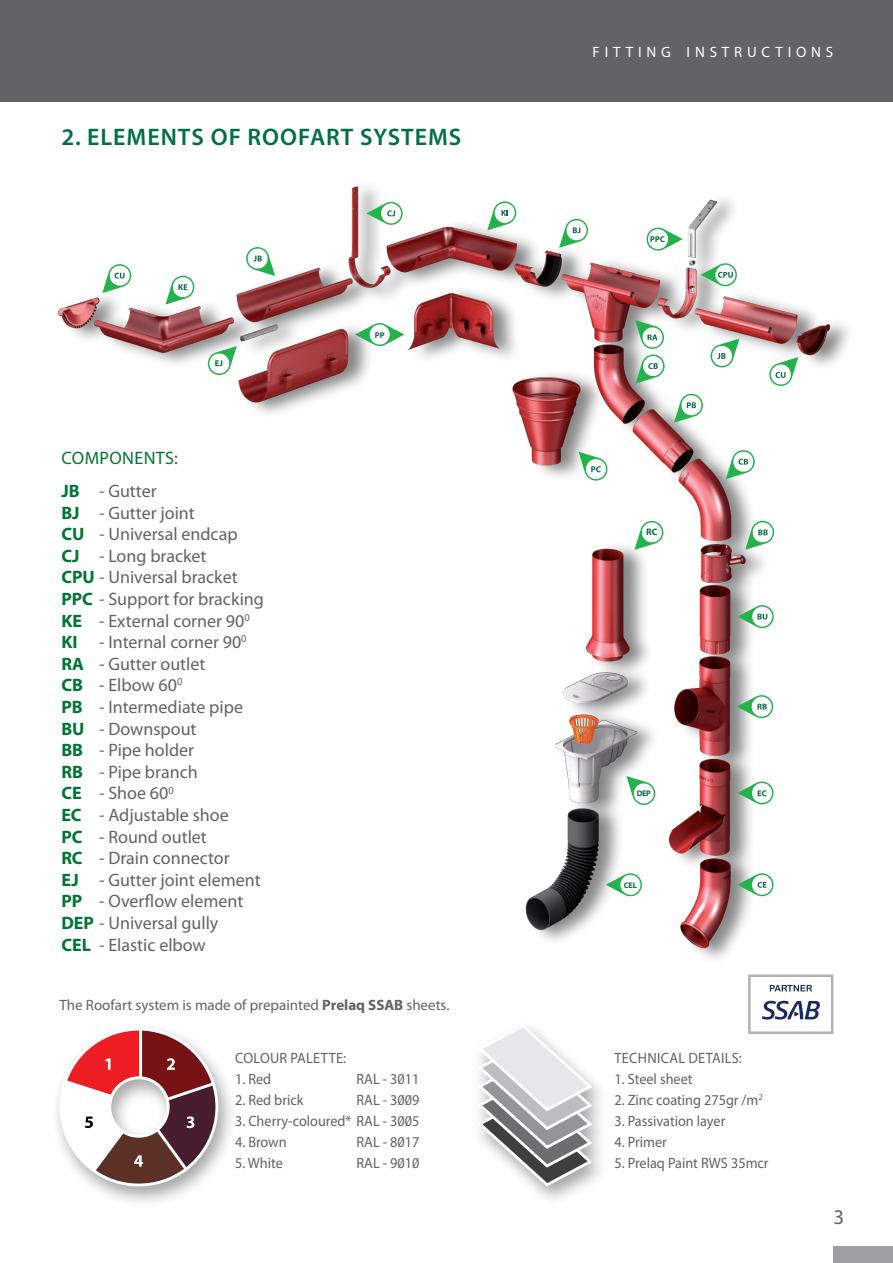
<style>
.page{position:relative;width:893px;height:1263px;background:#fff}
.page>*{position:absolute;margin:0;border:0;box-sizing:border-box;transform-origin:0 0}
.t1{font:600 24px "Myriad Pro";letter-spacing:.04em;color:#016f45}
.t2{font:21px "Myriad Pro";color:#636366}
.t3{font:18px/21.6px "Myriad Pro";color:#636366}
.t4{font:18px/32.7px "Myriad Pro";letter-spacing:.02em;color:#007534}
.t5{font:15px "Myriad Pro";color:#636366;scale:.95 1}
.t6{font:15px "Myriad Pro";color:#636366}
.t7{font:15px "Myriad Pro";letter-spacing:.02em;color:#636366;scale:.95 1}
.t8{font:15px "Myriad Pro";letter-spacing:.32em;color:#fff}
.t9{font:700 9.45px "Myriad Pro";color:#0b6b43}
.t10{font:700 8.4px "Myriad Pro";color:#0b6b43}
.t11{font:700 8.1px "Myriad Pro";letter-spacing:-.02em;color:#0b6b43}
.s1{font-weight:700}
.s2{color:#636366}
.s3{font-weight:700;color:#007534}
</style>
<div class="page">
<img style="left:58px;top:186px;width:791px;height:793px">
<svg style="left:165px;top:276px;width:29px;height:29px"></svg>
<svg style="left:102px;top:264px;width:29px;height:29px"></svg>
<svg style="left:208px;top:346px;width:29px;height:29px"></svg>
<svg style="left:246px;top:247px;width:29px;height:29px"></svg>
<svg style="left:366px;top:201px;width:38px;height:25px"></svg>
<svg style="left:487px;top:201px;width:29px;height:29px"></svg>
<svg style="left:559px;top:219px;width:29px;height:29px"></svg>
<svg style="left:645px;top:227px;width:38px;height:25px"></svg>
<svg style="left:701px;top:262px;width:37px;height:25px"></svg>
<svg style="left:355px;top:323px;width:49px;height:23px"></svg>
<div style="left:370px;top:324px;width:20px;height:21px;background:#fff;border-radius:50%"></div>
<svg style="left:578px;top:452px;width:29px;height:29px"></svg>
<svg style="left:635px;top:320px;width:29px;height:29px"></svg>
<svg style="left:636px;top:355px;width:29px;height:28px"></svg>
<svg style="left:674px;top:394px;width:29px;height:29px"></svg>
<svg style="left:710px;top:338px;width:29px;height:29px"></svg>
<svg style="left:769px;top:357px;width:29px;height:29px"></svg>
<svg style="left:726px;top:450px;width:29px;height:29px"></svg>
<svg style="left:634px;top:521px;width:29px;height:29px"></svg>
<svg style="left:745px;top:521px;width:29px;height:29px"></svg>
<svg style="left:738px;top:604px;width:37px;height:25px"></svg>
<svg style="left:737px;top:694px;width:37px;height:25px"></svg>
<svg style="left:737px;top:780px;width:38px;height:25px"></svg>
<svg style="left:737px;top:872px;width:38px;height:25px"></svg>
<svg style="left:626px;top:776px;width:29px;height:29px"></svg>
<svg style="left:606px;top:872px;width:37px;height:25px"></svg>
<div style="left:620px;top:875px;width:20px;height:20px;background:#fff;border-radius:50%"></div>
<div style="left:470px;top:1019px;width:139px;height:188px;background:#231f20;opacity:.4"></div>
<svg style="left:475px;top:1022px;width:119px;height:166px"></svg>
<div style="left:50px;top:1022px;width:187px;height:187px;background:#231f20;opacity:.4"></div>
<svg style="left:58px;top:1026px;width:162px;height:162px"></svg>
<svg style="left:748px;top:974px;width:85px;height:60px"></svg>
<div style="left:0;top:0;width:893px;height:102px;background:#636366"></div>
<div style="left:833px;top:1246px;width:60px;height:17px;background:#9d9fa2"></div>
<h1 class="t1" style="left:61px;top:122px;width:401px">2. ELEMENTS OF ROOFART SYSTEMS</h1>
<p class="t10" style="left:215px;top:358px;width:10px">EJ</p>
<p class="t4" style="left:61px;top:442px;width:118px">Components:<br><span class="s1">JB</span> <span class="s2">- Gutter</span></p>
<p class="t3" style="left:61px;top:501px;width:204px"><span class="s3">BJ</span> - Gutter joint<br><span class="s3">CU</span> - Universal endcap<br><span class="s3">CJ</span> - Long bracket<br><span class="s3">CPU</span> - Universal bracket<br><span class="s3">PPC</span> - Support for bracking<br><span class="s3">KE</span> - External corner 90<sup>0<br></sup><span class="s3">KI</span> - I nternal corner 90<sup>0<br></sup><span class="s3">RA</span></p>
<p class="t3" style="left:61px;top:653px;width:201px;text-indent:38px">- Gutter outlet<br><span class="s3">CB</span> - Elbow 60<sup>0<br></sup><span class="s3">PB</span> - I ntermediate pipe<br><span class="s3">BU</span> - Downspout<br><span class="s3">BB</span> - Pipe holder<br><span class="s3">RB</span> - Pipe branch<br><span class="s3">CE</span> - Shoe 60<sup>0<br></sup><span class="s3">EC</span> - Adjustable shoe<br><span class="s3">PC</span> - Round outlet<br><span class="s3">RC</span> - Drain connector<br><span class="s3">EJ</span> - Gutter joint element<br><span class="s3">PP</span> - Overflow element<br><span class="s3">DEP</span> - Universal gully<br><span class="s3">CEL</span> - Elastic elbow</p>
<p class="t10" style="left:375px;top:329px;width:11px">PP</p>
<p class="t6" style="left:60px;top:995px;width:391px">The Roofart system is made of prepainted <span class="s1">Prelaq SSAB</span> sheets.</p>
<p class="t7" style="left:235px;top:1049px;width:118px">Colour palette:</p>
<p class="t5" style="left:235px;top:1070px;width:40px">1. Red</p>
<p class="t5" style="left:357px;top:1070px;width:7px">RAL</p>
<p class="t5" style="left:383px;top:1070px;width:40px">- 3011</p>
<p class="t5" style="left:235px;top:1091px;width:94px">2. Red brick RAL</p>
<p class="t5" style="left:383px;top:1091px;width:40px">- 3009</p>
<p class="t5" style="left:235px;top:1112px;width:131px">3. Cherry-coloured* RAL</p>
<p class="t5" style="left:383px;top:1112px;width:40px">- 3005</p>
<p class="t5" style="left:235px;top:1133px;width:80px">4. Brown RAL</p>
<p class="t5" style="left:383px;top:1133px;width:40px">- 8017</p>
<p class="t5" style="left:235px;top:1154px;width:77px">5. White RAL</p>
<p class="t5" style="left:383px;top:1154px;width:40px">- 9010</p>
<p class="t8" style="left:593px;top:42px;width:242px">fitting instructions</p>
<p class="t9" style="left:646px;top:526px;width:13px">RC</p>
<p class="t11" style="left:637px;top:788px;width:16px">DEP</p>
<p class="t11" style="left:624px;top:880px;width:15px">CEL</p>
<p class="t7" style="left:615px;top:1049px;width:86px">Technical DETAILS</p>
<p class="t5" style="left:739px;top:1049px;width:5px">:</p>
<p class="t5" style="left:614px;top:1070px;width:84px">1. Steel sheet</p>
<p class="t5" style="left:614px;top:1091px;width:157px">2. Zinc coating 275gr /m<sup>2</sup></p>
<p class="t5" style="left:614px;top:1112px;width:118px">3. Passivation layer</p>
<p class="t5" style="left:614px;top:1133px;width:57px">4. Primer</p>
<p class="t5" style="left:614px;top:1154px;width:101px">5. Prelaq Paint RWS</p>
<p class="t5" style="left:731px;top:1154px;width:41px">35mcr</p>
<p class="t2" style="left:833px;top:1204px;width:12px">3</p>
</div>
